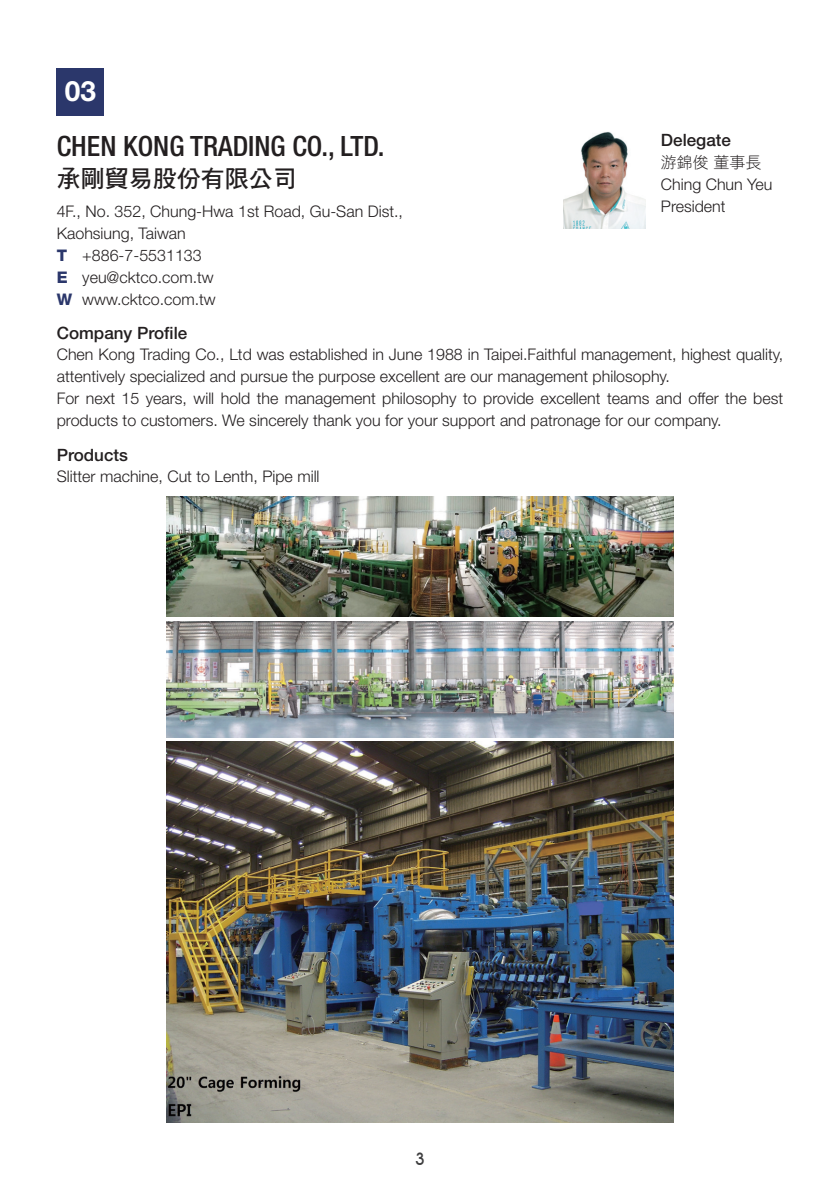
<style>
.page{position:relative;width:840px;height:1191px;background:#fff}
.page>*{position:absolute;margin:0;border:0;box-sizing:border-box;transform-origin:0 0}
.公司名E{font:500 condensed 28px "Helvetica Neue LT Std";color:#231f20}
.NO{font:700 28px "Helvetica Neue LT Std";color:#fff}
.公司名C{font:24px "DF Hei Std W7";color:#231f20}
.內文粗{font:500 17px "Helvetica Neue LT Std";color:#231f20}
.t1{font:500 17px "Avant Garde IT Cby BT";color:#3e3e3f}
.內文{font:300 16px/22px "Helvetica Neue LT Std";color:#231f20}
.內文-2{font:16px "DF Hei Std W3";color:#231f20}
.s1{font-weight:800;color:#2b376b}
</style>
<div class="page">
<div style="left:57px;top:68px;width:47px;height:47px;background:#2b376b"></div>
<img style="left:167px;top:621px;width:505px;height:116px">
<img style="left:167px;top:496px;width:505px;height:120px">
<img style="left:167px;top:742px;width:505px;height:381px">
<img style="left:563px;top:132px;width:82px;height:96px">
<p class="NO" style="left:65px;top:74px;width:33px">03</p>
<p class="內文粗" style="left:660px;top:130px;width:71px">Delegate</p>
<p class="內文-2" style="left:660px;top:153px;width:102px">游錦俊董事長</p>
<p class="內文" style="left:660px;top:173px;width:113px">Ching Chun Yeu</p>
<p class="內文" style="left:660px;top:195px;width:66px">President</p>
<p class="公司名E" style="left:57px;top:129px;width:329px">CHEN KONG TRADING CO., LTD.</p>
<p class="公司名C" style="left:57px;top:165px;width:242px">承剛貿易股份有限公司</p>
<p class="內文" style="left:57px;top:200px;width:347px">4F., No. 352, Chung-Hwa 1st Road, Gu-San Dist.,</p>
<p class="內文" style="left:57px;top:222px;width:130px">Kaohsiung, Taiwan</p>
<p class="內文" style="left:57px;top:243px;width:146px"><span class="s1">T</span> +886-7-5531133</p>
<p class="內文" style="left:57px;top:265px;width:158px"><span class="s1">E</span> yeu@cktco.com.tw</p>
<p class="內文" style="left:57px;top:287px;width:160px"><span class="s1">W</span> www.cktco.com.tw</p>
<p class="內文粗" style="left:57px;top:323px;width:132px">Company Profile</p>
<p class="內文" style="left:57px;top:343px;width:727px">Chen Kong Trading Co., Ltd was established in June 1988 in Taipei.Faithful management, highest quality, attentively specialized and pursue the purpose excellent are our management philosophy.</p>
<p class="內文" style="left:57px;top:387px;width:727px">For next 15 years, will hold the management philosophy to provide excellent teams and offer the best products to customers. We sincerely thank you for your support and patronage for our company.</p>
<p class="內文粗" style="left:57px;top:444px;width:73px">Products</p>
<p class="內文" style="left:57px;top:465px;width:264px">Slitter machine, Cut to Lenth, Pipe mill</p>
<p class="t1" style="left:415px;top:1148px;width:11px">3</p>
</div>
